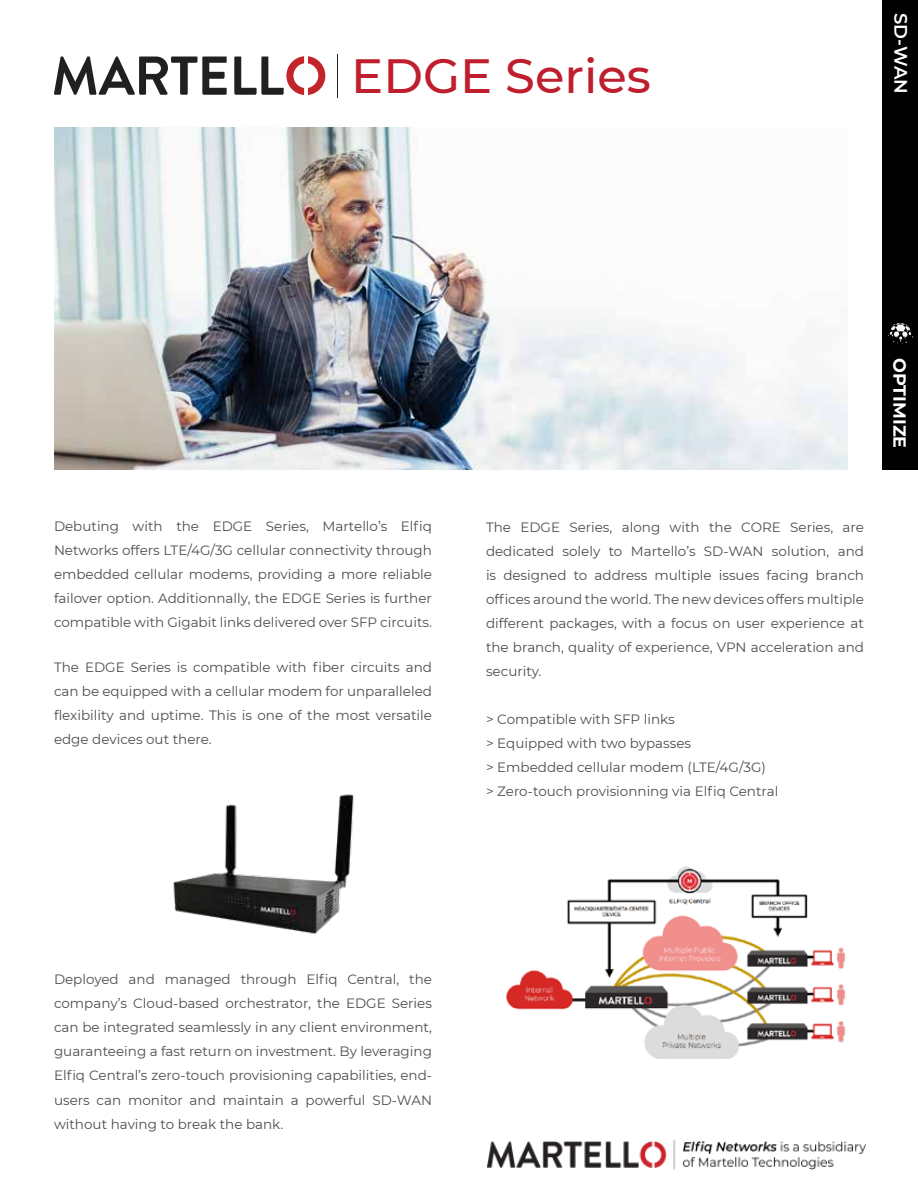
<style>
.page{position:relative;width:918px;height:1188px;background:#fff}
.page>*{position:absolute;margin:0;border:0;box-sizing:border-box;transform-origin:0 0}
.t1{font:500 48px "Montserrat";color:#be1e2d}
.t2{font:600 18px "Montserrat";color:#fff}
.t3{font:700 17.55px "Montserrat";color:#fff}
.t4{font:13.5px/24px "Montserrat";color:#4d4d4d;text-align:justify}
.t5{font:13.5px/24px "Montserrat";color:#4e4d4d;text-align:justify}
</style>
<div class="page">
<hr style="left:338px;top:54px;width:1px;height:43px;background:#221f20">
<svg style="left:54px;top:57px;width:173px;height:38px"></svg>
<svg style="left:234px;top:56px;width:91px;height:39px"></svg>
<div style="left:883px;top:0;width:35px;height:470px;background:#020101"></div>
<svg style="left:888px;top:323px;width:25px;height:21px"></svg>
<img style="left:54px;top:128px;width:793px;height:342px">
<img style="left:507px;top:866px;width:338px;height:192px">
<img style="left:173px;top:794px;width:181px;height:141px">
<img style="left:488px;top:1140px;width:378px;height:30px">
<h1 class="t1" style="left:351px;top:43px;width:301px">EDGE Series</h1>
<h2 class="t2" style="left:914px;top:13px;width:82px;rotate:90deg">SD-WAN</h2>
<p class="t5" style="left:54px;top:514px;width:380px">Debuting with the EDGE Series, Martello’s Elfiq Networks offers LTE/4G/3G cellular connectivity through embedded cellular modems, providing a more reliable failover option. Additionnally, the EDGE Series is further compatible with Gigabit links delivered over SFP circuits.</p>
<p class="t4" style="left:54px;top:655px;width:380px">The EDGE Series is compatible with fiber circuits and can be equipped with a cellular modem for unparalleled flexibility and uptime. This is one of the most versatile edge devices out there.</p>
<p class="t4" style="left:486px;top:514px;width:380px">The EDGE Series, along with the CORE Series, are dedicated solely to Martello’s SD-WAN solution, and is designed to address multiple issues facing branch offices around the world. The new devices offers multiple different packages, with a focus on user experience at the branch, quality of experience, VPN acceleration and security.</p>
<p class="t4" style="left:486px;top:706px;width:294px;text-align:left">&gt; Compatible with SFP links<br>&gt; Equipped with two bypasses<br>&gt; Embedded cellular modem (LTE/4G/3G)<br>&gt; Zero-touch provisionning via Elfiq Central</p>
<p class="t3" style="left:912px;top:358px;width:91px;rotate:90deg">OPTIMIZE</p>
<p class="t4" style="left:54px;top:967px;width:380px">Deployed and managed through Elfiq Central, the company’s Cloud-based orchestrator, the EDGE Series can be integrated seamlessly in any client environment, guaranteeing a fast return on investment. By leveraging Elfiq Central’s zero-touch provisioning capabilities, end&shy;users can monitor and maintain a powerful SD-WAN without having to break the bank.</p>
</div>
